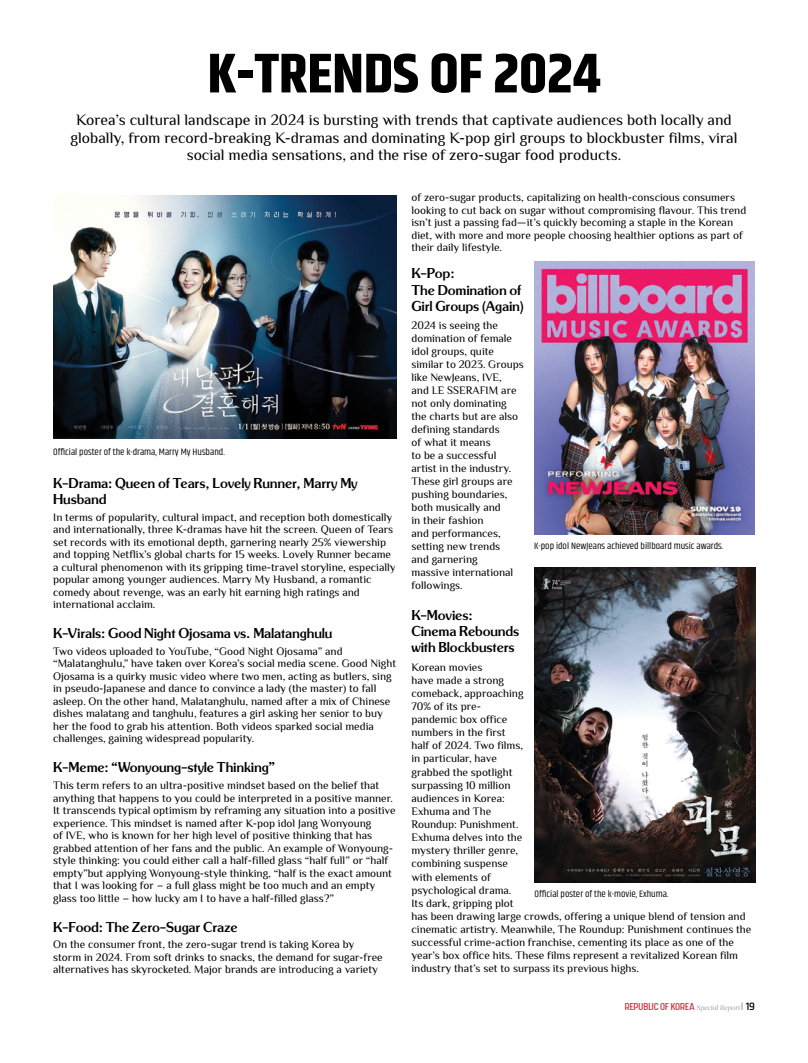
<style>
.page{position:relative;width:808px;height:1063px;background:#fff}
.page>*{position:absolute;margin:0;border:0;box-sizing:border-box;transform-origin:0 0}
.t1{font:700 55.75px "Khand";letter-spacing:-.005em;color:#000;scale:1.07 1}
.t2{font:15.62px/17.5px "El Messiri";color:#000;text-align:center}
.t3{font:15px/16.2px "Souvenir Gothic Mdm";letter-spacing:-.01em;color:#000}
.t4{font:11.25px/12.5px "El Messiri";color:#000}
.t5{font:9.5px "Khand";color:#000;scale:1.05 1}
.t6{font:300 8.5px "Gotcha Gothic";letter-spacing:-.075em;color:#c92435;scale:1.29 1}
.s1{font-family:"Acta Headline";font-weight:400;font-style:italic;font-size:6.75px;color:#939598}
.s2{font-family:"Rajdhani";font-weight:600;font-size:11.25px;color:#000}
</style>
<div class="page">
<img style="left:534px;top:261px;width:221px;height:274px">
<img style="left:534px;top:567px;width:222px;height:316px">
<img style="left:53px;top:195px;width:343px;height:244px">
<h1 class="t1" style="left:207px;top:34px;width:369px">K-TRENDS OF 2024</h1>
<p class="t2" style="left:70px;top:112px;width:669px">Korea’s cultural landscape in 2024 is bursting with trends that captivate audiences both locally and globally, from record-breaking K-dramas and dominating K-pop girl groups to blockbuster films, viral social media sensations, and the rise of zero-sugar food products.</p>
<p class="t5" style="left:53px;top:447px;width:165px">Official poster of the k-drama, Marry My Husband.</p>
<h3 class="t3" style="left:53px;top:475px;width:306px">K-Drama: Queen of Tears, Lovely Runner, Marry My<br>Husband</h3>
<p class="t4" style="left:53px;top:511px;width:344px">In terms of popularity, cultural impact, and reception both domestically and internationally, three K-dramas have hit the screen. Queen of Tears set records with its emotional depth, garnering nearly 25% viewership and topping Netflix’s global charts for 15 weeks. Lovely Runner became a cultural phenomenon with its gripping time-travel storyline, especially popular among younger audiences. Marry My Husband, a romantic comedy about revenge, was an early hit earning high ratings and international acclaim.</p>
<h3 class="t3" style="left:53px;top:625px;width:281px">K-Virals: Good Night Ojosama vs. Malatanghulu</h3>
<p class="t4" style="left:53px;top:646px;width:344px">Two videos uploaded to YouTube, “Good Night Ojosama” and “Malatanghulu,” have taken over Korea’s social media scene. Good Night Ojosama is a quirky music video where two men, acting as butlers, sing in pseudo-Japanese and dance to convince a lady (the master) to fall asleep. On the other hand, Malatanghulu, named after a mix of Chinese dishes malatang and tanghulu, features a girl asking her senior to buy her the food to grab his attention. Both videos sparked social media challenges, gaining widespread popularity.</p>
<h3 class="t3" style="left:53px;top:759px;width:223px">K-Meme: “Wonyoung-style Thinking”</h3>
<p class="t4" style="left:53px;top:780px;width:344px">This term refers to an ultra-positive mindset based on the belief that anything that happens to you could be interpreted in a positive manner.<br>It transcends typical optimism by reframing any situation into a positive experience. This mindset is named after K-pop idol Jang Wonyoung<br>of IVE, who is known for her high level of positive thinking that has grabbed attention of her fans and the public. An example of Wonyoung&shy;style thinking: you could either call a half-filled glass “half full” or “half empty”but applying Wonyoung-style thinking, “half is the exact amount that I was looking for – a full glass might be too much and an empty glass too little – how lucky am I to have a half-filled glass?”</p>
<h3 class="t3" style="left:53px;top:918px;width:186px">K-Food: The Zero-Sugar Craze</h3>
<p class="t4" style="left:53px;top:939px;width:331px">On the consumer front, the zero-sugar trend is taking Korea by storm in 2024. From soft drinks to snacks, the demand for sugar-free alternatives has skyrocketed. Major brands are introducing a variety</p>
<p class="t4" style="left:411px;top:192px;width:336px">of zero-sugar products, capitalizing on health-conscious consumers looking to cut back on sugar without compromising flavour. This trend isn’t just a passing fad—it’s quickly becoming a staple in the Korean diet, with more and more people choosing healthier options as part of their daily lifestyle.</p>
<h3 class="t3" style="left:411px;top:265px;width:114px">K-Pop:<br>The Domination of<br>Girl Groups (Again)</h3>
<p class="t4" style="left:411px;top:320px;width:114px;line-height:13px">2024 is seeing the domination of female idol groups, quite similar to 2023. Groups like NewJeans, IVE,<br>and LE SSERAFIM are not only dominating the charts but are also defining standards<br>of what it means<br>to be a successful artist in the industry.<br>These girl groups are pushing boundaries, both musically and<br>in their fashion<br>and performances, setting new trends<br>and garnering<br>massive international followings.</p>
<h3 class="t3" style="left:411px;top:606px;width:109px">K-Movies:<br>Cinema Rebounds with Blockbusters</h3>
<p class="t4" style="left:411px;top:661px;width:341px;line-height:13.1px">Korean movies<br>have made a strong<br>comeback, approaching<br>70% of its pre-<br>pandemic box office<br>numbers in the first<br>half of 2024. Two films,<br>in particular, have<br>grabbed the spotlight<br>surpassing 10 million<br>audiences in Korea:<br>Exhuma and The<br>Roundup: Punishment.<br>Exhuma delves into the<br>mystery thriller genre,<br>combining suspense<br>with elements of<br>psychological drama.<br>Its dark, gripping plot<br>has been drawing large crowds, offering a unique blend of tension and cinematic artistry. Meanwhile, The Roundup: Punishment continues the successful crime-action franchise, cementing its place as one of the year’s box office hits. These films represent a revitalized Korean film industry that’s set to surpass its previous highs.</p>
<p class="t5" style="left:534px;top:540px;width:182px">K-pop idol NewJeans achieved billboard music awards.</p>
<p class="t5" style="left:534px;top:888px;width:129px">Official poster of the k-movie, Exhuma.</p>
<p class="t6" style="left:624px;top:1000px;width:103px">REPUBLIC OF KOREA <span class="s1">Special Report</span> <span class="s2">19</span></p>
</div>
